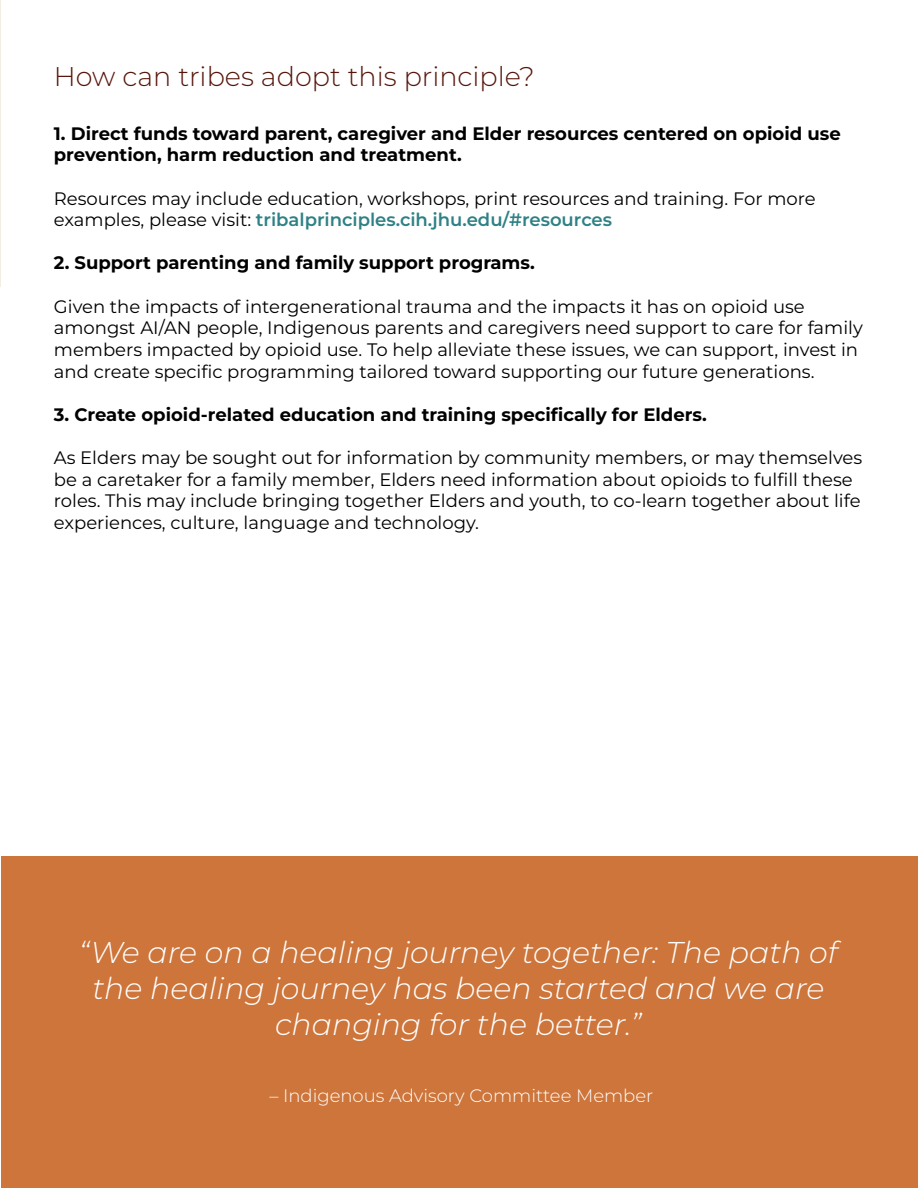
<style>
.page{position:relative;width:918px;height:1188px;background:#fff}
.page>*{position:absolute;margin:0;border:0;box-sizing:border-box;transform-origin:0 0}
.t1{font:italic 300 30px/36px "Montserrat";color:#fff;text-align:center}
.t2{font:300 27px "Montserrat";color:#57170c}
.t3{font:18px/21.6px "Montserrat";color:#000}
.t4{font:700 18px/21.6px "Montserrat";color:#000}
.t5{font:300 18px "Montserrat";color:#fff}
.s1{font-weight:600;color:#2e8185}
</style>
<div class="page">
<hr style="left:0;top:0;width:1px;height:287px;background:#f2eee2">
<div style="left:2px;top:857px;width:916px;height:331px;background:#cd753a"></div>
<h2 class="t2" style="left:54px;top:59px;width:482px">How can tribes adopt this principle?</h2>
<p class="t4" style="left:54px;top:122px;width:788px">1. Direct funds toward parent, caregiver and Elder resources centered on opioid use prevention, harm reduction and treatment.</p>
<p class="t3" style="left:54px;top:187px;width:763px">Resources may include education, workshops, print resources and training. For more examples, please visit: <span class="s1">tribalprinciples.cih.jhu.edu/#resources</span></p>
<p class="t4" style="left:54px;top:252px;width:482px">2. Support parenting and family support programs.</p>
<p class="t3" style="left:54px;top:295px;width:810px">Given the impacts of intergenerational trauma and the impacts it has on opioid use amongst AI/AN people, Indigenous parents and caregivers need support to care for family members impacted by opioid use. To help alleviate these issues, we can support, invest in and create specific programming tailored toward supporting our future generations.</p>
<p class="t4" style="left:54px;top:403px;width:655px">3. Create opioid-related education and training specifically for Elders.</p>
<p class="t3" style="left:54px;top:447px;width:810px">As Elders may be sought out for information by community members, or may themselves be a caretaker for a family member, Elders need information about opioids to fulfill these roles. This may include bringing together Elders and youth, to co-learn together about life experiences, culture, language and technology.</p>
<h1 class="t1" style="left:79px;top:933px;width:760px">“We are on a healing journey together: The path of the healing journey has been started and we are changing for the better.”</h1>
<p class="t5" style="left:269px;top:1083px;width:385px">– Indigenous Advisory Committee Member</p>
</div>
